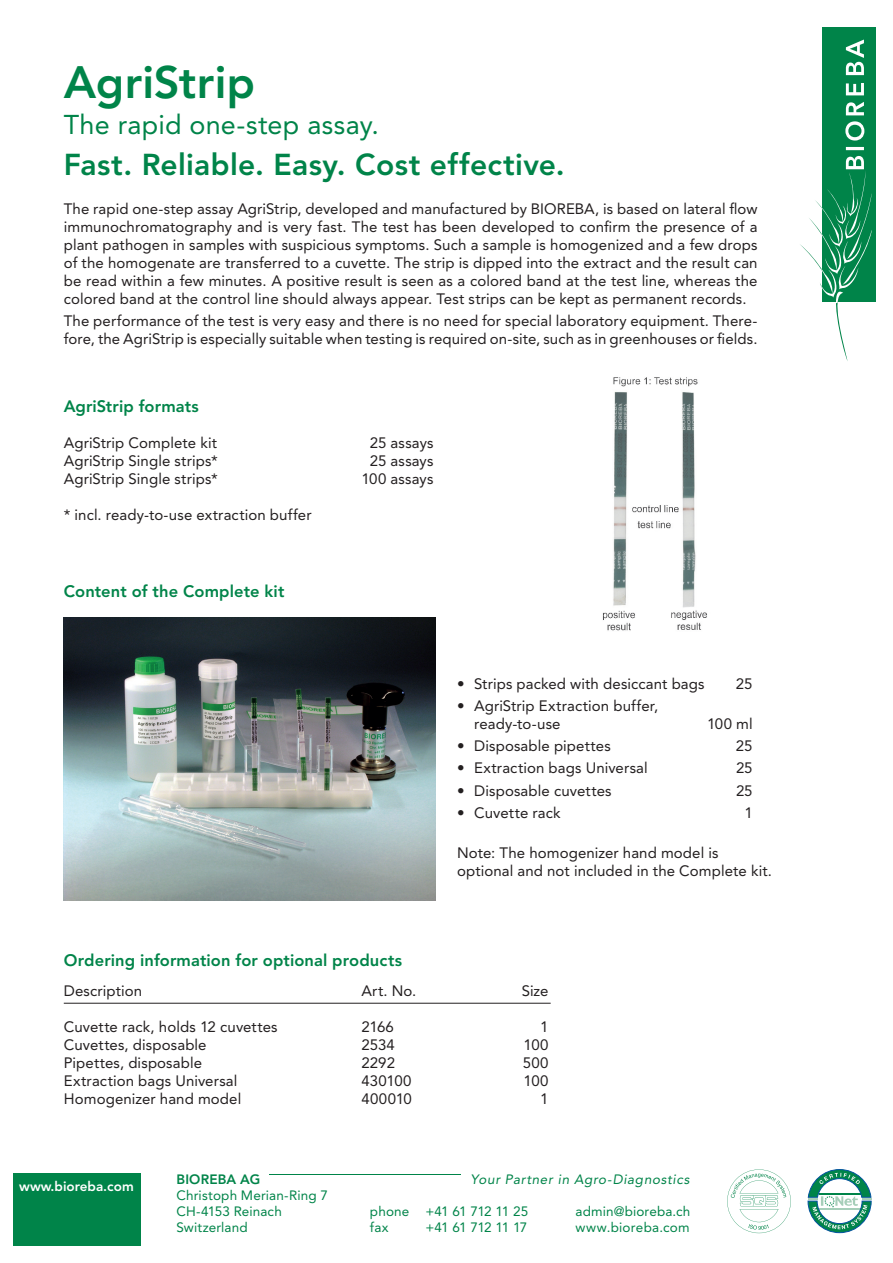
<style>
.page{position:relative;width:893px;height:1263px;background:#fff}
.page>*{position:absolute;margin:0;border:0;box-sizing:border-box;transform-origin:0 0}
.t1{font:800 45px "Avenir LT Std";letter-spacing:.005em;color:#008449}
.t2{font:800 30px "Avenir LT Std";letter-spacing:.01em;color:#008449}
.t3{font:27px "Avenir LT Std";letter-spacing:.01em;color:#008449}
.t4{font:800 16.5px "Avenir LT Std";letter-spacing:.005em;color:#008449}
.t5{font:15px/18px "Avenir LT Std";letter-spacing:.005em;color:#231f20}
.t6{font:13.5px/16.2px "Avenir LT Std";letter-spacing:.01em;color:#008449}
.t7{font:italic 13.5px "Avenir LT Std";letter-spacing:.05em;color:#008449}
.t8{font:13.5px "Avenir LT Std";letter-spacing:-.02em;color:#008449}
.t9{font:800 13.5px "Avenir LT Std";color:#fff}
.t10{font:13.5px "Avenir LT Std";letter-spacing:-.055em;color:#008449}
.t11{font:800 13.5px "Avenir LT Std";letter-spacing:.01em;color:#008449}
</style>
<div class="page">
<div style="left:822px;top:27px;width:54px;height:275px;background:#008449"></div>
<svg style="left:800px;top:40px;width:72px;height:321px"></svg>
<div style="left:13px;top:1173px;width:127px;height:73px;background:#008449"></div>
<hr style="left:270px;top:1174px;width:191px;height:1px;background:#008449">
<svg style="left:808px;top:1169px;width:63px;height:64px"></svg>
<svg style="left:727px;top:1169px;width:64px;height:64px"></svg>
<img style="left:64px;top:617px;width:372px;height:284px">
<img style="left:603px;top:377px;width:104px;height:254px">
<hr style="left:64px;top:1003px;width:487px;height:1px;background:#231f20">
<h1 class="t1" style="left:64px;top:56px;width:193px">AgriStrip</h1>
<h3 class="t3" style="left:64px;top:109px;width:317px">The rapid one-step assay.</h3>
<h2 class="t2" style="left:64px;top:147px;width:502px">Fast. Reliable. Easy. Cost effective.</h2>
<p class="t5" style="left:64px;top:200px;width:695px;text-align:justify">The rapid one-step assay AgriStrip, developed and manufactured by BIOREBA, is based on lateral flow immunochromatography and is very fast. The test has been developed to confirm the presence of a plant pathogen in samples with suspicious symptoms. Such a sample is homogenized and a few drops of the homogenate are transferred to a cuvette. The strip is dipped into the extract and the result can be read within a few minutes. A positive result is seen as a colored band at the test line, whereas the colored band at the control line should always appear. Test strips can be kept as permanent records.</p>
<p class="t5" style="left:64px;top:312px;width:695px">The performance of the test is very easy and there is no need for special laboratory equipment. There&shy;fore, the AgriStrip is especially suitable when testing is required on-site, such as in greenhouses or fields.</p>
<p class="t4" style="left:64px;top:397px;width:137px">AgriStrip formats</p>
<p class="t5" style="left:64px;top:434px;width:155px">AgriStrip Complete kit</p>
<p class="t5" style="left:370px;top:434px;width:65px">25 assays</p>
<p class="t5" style="left:64px;top:452px;width:156px">AgriStrip Single strips*</p>
<p class="t5" style="left:370px;top:452px;width:65px">25 assays</p>
<p class="t5" style="left:64px;top:470px;width:156px">AgriStrip Single strips*</p>
<p class="t5" style="left:361px;top:470px;width:74px">100 assays</p>
<p class="t5" style="left:64px;top:506px;width:249px">* incl. ready-to-use extraction buffer</p>
<p class="t4" style="left:64px;top:582px;width:222px">Content of the Complete kit</p>
<p class="t4" style="left:64px;top:950px;width:340px">Ordering information for optional products</p>
<p class="t5" style="left:457px;top:674px;width:249px">• Strips packed with desiccant bags</p>
<p class="t5" style="left:736px;top:674px;width:18px">25</p>
<p class="t5" style="left:474px;top:697px;width:186px;text-indent:-17px">• AgriStrip Extraction buffer, ready-to-use</p>
<p class="t5" style="left:707px;top:715px;width:47px">100 ml</p>
<p class="t5" style="left:457px;top:737px;width:155px">• Disposable pipettes</p>
<p class="t5" style="left:736px;top:737px;width:18px">25</p>
<p class="t5" style="left:457px;top:759px;width:192px">• Extraction bags Universal</p>
<p class="t5" style="left:736px;top:759px;width:18px">25</p>
<p class="t5" style="left:457px;top:781px;width:156px">• Disposable cuvettes</p>
<p class="t5" style="left:736px;top:781px;width:18px">25</p>
<p class="t5" style="left:457px;top:804px;width:105px">• Cuvette rack</p>
<p class="t5" style="left:744px;top:804px;width:10px">1</p>
<p class="t5" style="left:457px;top:844px;width:316px">Note: The homogenizer hand model is optional and not included in the Complete kit.</p>
<p class="t5" style="left:64px;top:982px;width:80px">Description</p>
<p class="t5" style="left:361px;top:982px;width:57px">Art. No.</p>
<p class="t5" style="left:522px;top:982px;width:28px">Size</p>
<p class="t5" style="left:64px;top:1018px;width:215px">Cuvette rack, holds 12 cuvettes</p>
<p class="t5" style="left:361px;top:1018px;width:34px">2166</p>
<p class="t5" style="left:540px;top:1018px;width:10px">1</p>
<p class="t5" style="left:64px;top:1036px;width:144px">Cuvettes, disposable</p>
<p class="t5" style="left:361px;top:1036px;width:35px">2534</p>
<p class="t5" style="left:523px;top:1036px;width:27px">100</p>
<p class="t5" style="left:64px;top:1054px;width:140px">Pipettes, disposable</p>
<p class="t5" style="left:361px;top:1054px;width:35px">2292</p>
<p class="t5" style="left:523px;top:1054px;width:27px">500</p>
<p class="t5" style="left:64px;top:1072px;width:175px">Extraction bags Universal</p>
<p class="t5" style="left:361px;top:1072px;width:52px">430100</p>
<p class="t5" style="left:524px;top:1072px;width:27px">100</p>
<p class="t5" style="left:64px;top:1090px;width:179px">Homogenizer hand model</p>
<p class="t5" style="left:361px;top:1090px;width:52px">400010</p>
<p class="t5" style="left:540px;top:1090px;width:10px">1</p>
<p class="t9" style="left:19px;top:1179px;width:116px">www.bioreba.com</p>
<p class="t11" style="left:176px;top:1171px;width:85px">BIOREBA AG</p>
<p class="t7" style="left:471px;top:1171px;width:220px">Your Partner in Agro-Diagnostics</p>
<p class="t6" style="left:176px;top:1187px;width:153px">Christoph Merian-Ring 7<br>CH-4153 Reinach</p>
<p class="t8" style="left:370px;top:1203px;width:160px">phone +41 61 712 11 25</p>
<p class="t6" style="left:575px;top:1203px;width:116px">admin@bioreba.ch</p>
<p class="t6" style="left:176px;top:1220px;width:73px">Switzerland</p>
<p class="t6" style="left:370px;top:1220px;width:20px">fax</p>
<p class="t10" style="left:425px;top:1220px;width:103px">+41 61 712 11 17</p>
<p class="t6" style="left:575px;top:1220px;width:116px">www.bioreba.com</p>
</div>
